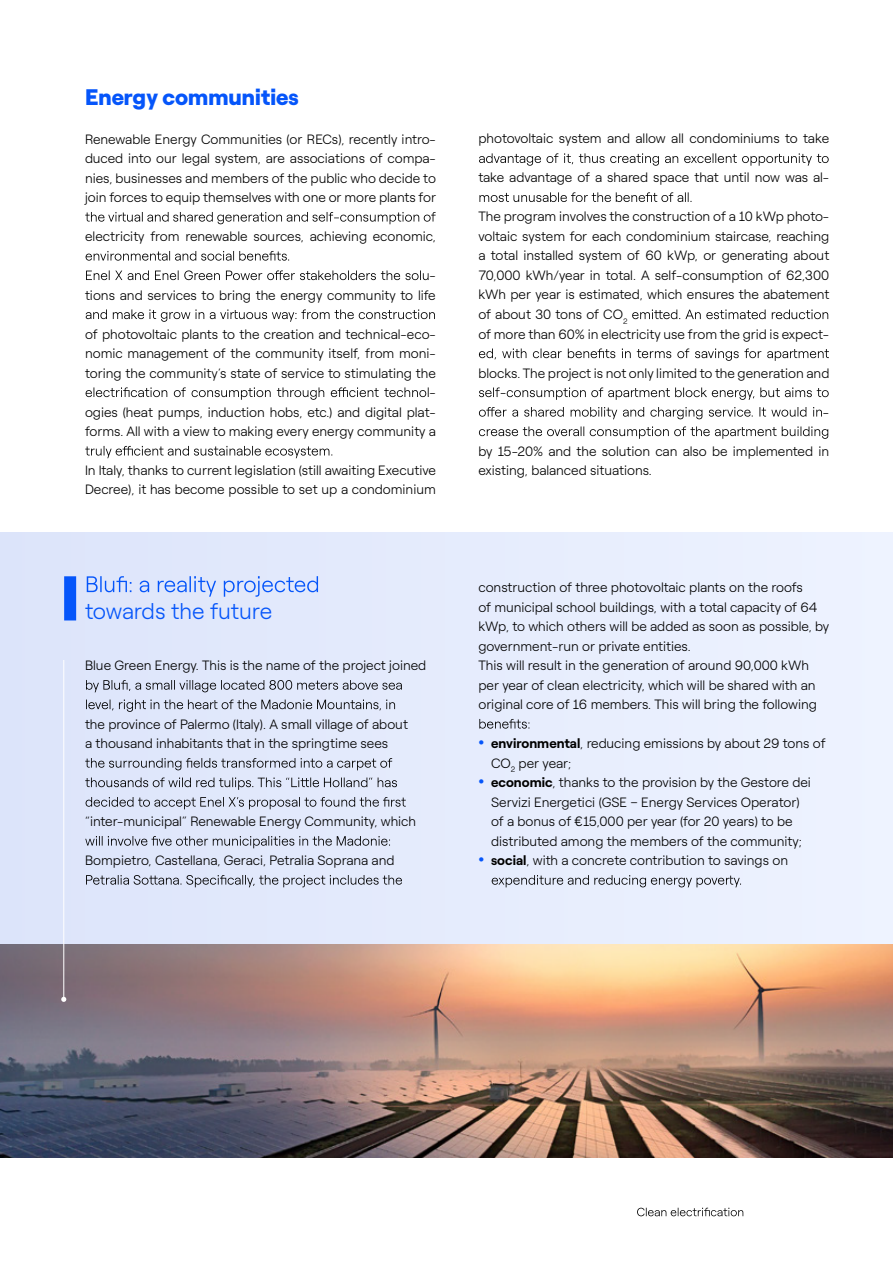
<style>
.page{position:relative;width:893px;height:1263px;background:#fff}
.page>*{position:absolute;margin:0;border:0;box-sizing:border-box;transform-origin:0 0}
.t1{font:900 22.5px "Roobert ENEL";color:#0555fa}
.t2{font:300 22.5px "Roobert ENEL";letter-spacing:-.005em;color:#0555fa}
.t3{font:300 13.5px/19.5px "Roobert ENEL";color:#000}
.s1{font-weight:400;font-size:21px;color:#0555fa}
.s2{font-weight:700}
</style>
<div class="page">
<div style="left:0;top:533px;width:893px;height:625px;background:#e6ecfd"></div>
<svg style="left:85px;top:212px;width:351px;height:12px"></svg>
<svg style="left:86px;top:251px;width:203px;height:10px"></svg>
<svg style="left:86px;top:270px;width:343px;height:10px"></svg>
<svg style="left:86px;top:309px;width:349px;height:13px"></svg>
<svg style="left:86px;top:387px;width:343px;height:13px"></svg>
<svg style="left:85px;top:446px;width:247px;height:12px"></svg>
<svg style="left:479px;top:153px;width:350px;height:13px"></svg>
<svg style="left:479px;top:192px;width:212px;height:10px"></svg>
<svg style="left:632px;top:309px;width:196px;height:10px"></svg>
<svg style="left:479px;top:348px;width:350px;height:13px"></svg>
<svg style="left:479px;top:387px;width:350px;height:13px"></svg>
<svg style="left:479px;top:407px;width:343px;height:12px"></svg>
<svg style="left:479px;top:426px;width:349px;height:13px"></svg>
<div style="left:64px;top:576px;width:12px;height:44px;background:#0555fa"></div>
<svg style="left:87px;top:576px;width:231px;height:21px"></svg>
<svg style="left:86px;top:680px;width:316px;height:12px"></svg>
<svg style="left:86px;top:699px;width:309px;height:13px"></svg>
<svg style="left:85px;top:758px;width:307px;height:12px"></svg>
<svg style="left:85px;top:777px;width:312px;height:13px"></svg>
<svg style="left:86px;top:797px;width:320px;height:12px"></svg>
<svg style="left:85px;top:836px;width:305px;height:12px"></svg>
<svg style="left:86px;top:875px;width:316px;height:12px"></svg>
<svg style="left:479px;top:719px;width:50px;height:10px"></svg>
<svg style="left:492px;top:875px;width:249px;height:12px"></svg>
<img style="left:0;top:944px;width:893px;height:214px">
<hr style="left:63px;top:660px;width:1px;height:339px;background:#fff">
<svg style="left:61px;top:997px;width:5px;height:5px"></svg>
<svg style="left:637px;top:1208px;width:106px;height:8px"></svg>
<h1 class="t1" style="left:85px;top:79px;width:215px">Energy communities</h1>
<p class="t3" style="left:85px;top:128px;width:352px;text-align:justify">Renewable Energy Communities (or RECs), recently intro&shy;duced into our legal system, are associations of compa&shy;nies, businesses and members of the public who decide to join forces to equip themselves with one or more plants for</p>
<p class="t3" style="left:85px;top:226px;width:352px">electricity from renewable sources, achieving economic,</p>
<p class="t3" style="left:85px;top:265px;width:352px;text-align:right">-<br>tions and services to bring the energy community to life</p>
<p class="t3" style="left:85px;top:323px;width:352px;text-align:right">of photovoltaic plants to the creation and technical-eco&shy;nomic management of the community itself, from moni&shy;toring the community’s state of service to stimulating the -<br>ogies (heat pumps, induction hobs, etc.) and digital plat&shy;forms. All with a view to making every energy community a</p>
<p class="t3" style="left:85px;top:459px;width:352px">In Italy, thanks to current legislation (still awaiting Executive<br>Decree), it has become possible to set up a condominium</p>
<h1 class="t2" style="left:85px;top:594px;width:189px">towards the future</h1>
<p class="t3" style="left:85px;top:655px;width:343px">Blue Green Energy. This is the name of the project joined</p>
<p class="t3" style="left:85px;top:713px;width:324px">the province of Palermo (Italy). A small village of about a thousand inhabitants that in the springtime sees</p>
<p class="t3" style="left:85px;top:811px;width:333px">“inter-municipal” Renewable Energy Community, which</p>
<p class="t3" style="left:85px;top:849px;width:311px">Bompietro, Castellana, Geraci, Petralia Soprana and</p>
<p class="t3" style="left:478px;top:128px;width:352px">photovoltaic system and allow all condominiums to take</p>
<p class="t3" style="left:478px;top:167px;width:352px">take advantage of a shared space that until now was al-</p>
<p class="t3" style="left:478px;top:206px;width:352px">The program involves the construction of a 10 kWp photo&shy;voltaic system for each condominium staircase, reaching a total installed system of 60 kWp, or generating about 70,000 kWh/year in total. A self-consumption of 62,300 kWh per year is estimated, which ensures the abatement of about 30 tons of CO<sub>2<br></sub>of more than 60% in electricity use from the grid is expect-</p>
<p class="t3" style="left:478px;top:362px;width:352px">blocks. The project is not only limited to the generation and</p>
<p class="t3" style="left:823px;top:401px;width:8px">-</p>
<p class="t3" style="left:478px;top:440px;width:352px">by 15-20% and the solution can also be implemented in existing, balanced situations.</p>
<p class="t3" style="left:478px;top:576px;width:352px">construction of three photovoltaic plants on the roofs<br>of municipal school buildings, with a total capacity of 64 kWp, to which others will be added as soon as possible, by government-run or private entities.<br>This will result in the generation of around 90,000 kWh per year of clean electricity, which will be shared with an original core of 16 members. This will bring the following</p>
<p class="t3" style="left:491px;top:733px;width:336px;text-indent:-13px"><span class="s1">•</span> <span class="s2">environmental</span>, reducing emissions by about 29 tons of<br>CO<sub>2</sub> per year;</p>
<p class="t3" style="left:478px;top:772px;width:334px;text-align:center"><span class="s1">•</span> <span class="s2">economic</span>, thanks to the provision by the Gestore dei Servizi Energetici (GSE – Energy Services Operator)<br>of a bonus of €15,000 per year (for 20 years) to be distributed among the members of the community;</p>
<p class="t3" style="left:478px;top:850px;width:311px"><span class="s1">•</span> <span class="s2">social</span>, with a concrete contribution to savings on</p>
</div>
